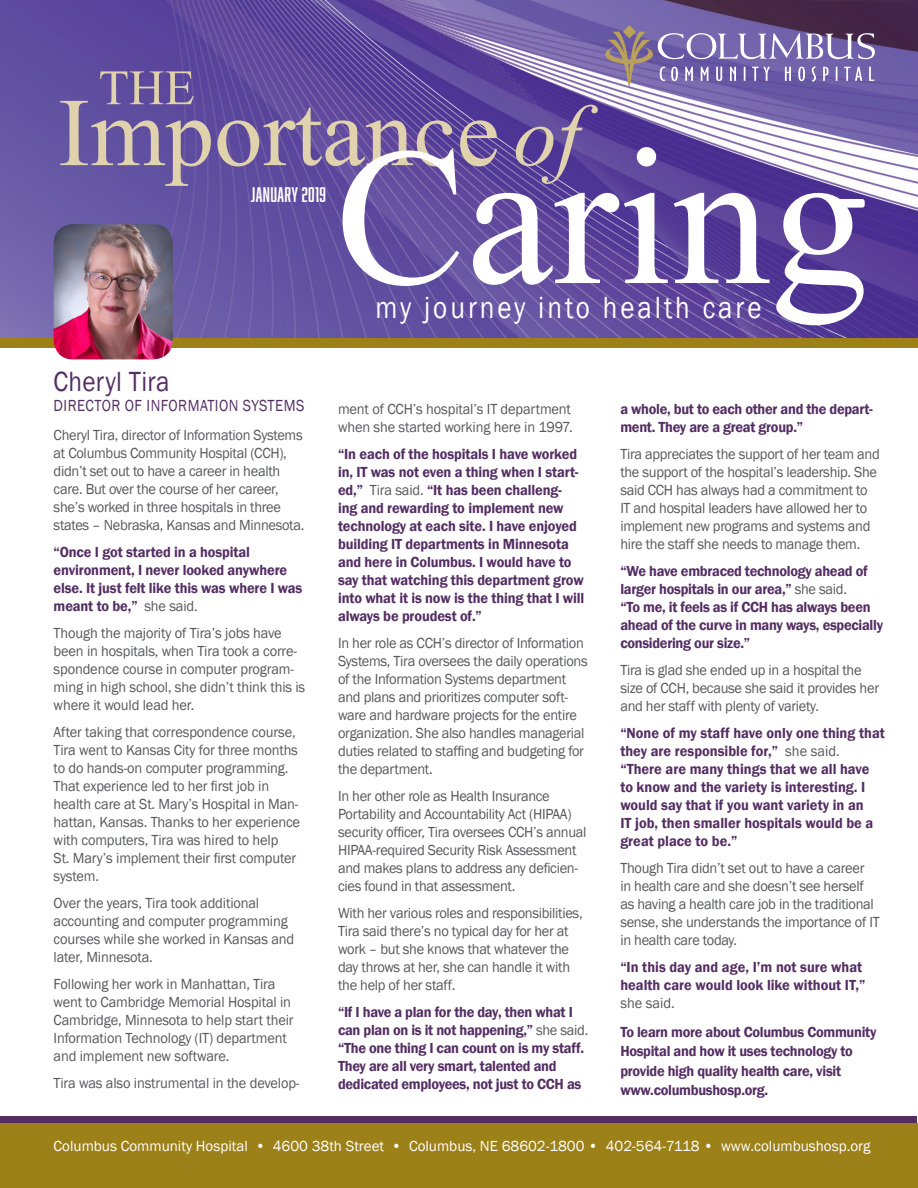
<style>
.page{position:relative;width:918px;height:1188px;background:#fff}
.page>*{position:absolute;margin:0;border:0;box-sizing:border-box;transform-origin:0 0}
.t1{font:31.5px "Franklin Gothic";letter-spacing:.11em;color:#fff;scale:.86 1}
.t2{font:28.5px "Franklin Gothic";letter-spacing:.01em;color:#542e63;scale:.89 1}
.t3{font:19.5px "Abolition Round";letter-spacing:.02em;color:#fff}
.t4{font:16.5px "Franklin Gothic";letter-spacing:.03em;color:#542e63;scale:.89 1}
.t5{font:15px/18px "Franklin Gothic";letter-spacing:-.02em;color:#57585a;scale:.96 1}
.t6{font:600 15px/18px "Franklin Gothic";letter-spacing:-.01em;color:#542e63;scale:.96 1}
.t7{font:15px "Franklin Gothic";color:#fff}
.s1{font-weight:400;color:#57585a}
</style>
<div class="page">
<svg style="left:1px;top:1117px;width:916px;height:7px;background:#5e3958"></svg>
<div style="left:0;top:338px;width:918px;height:10px;background:#9c8118"></div>
<img style="left:0;top:0;width:918px;height:338px">
<img style="left:656px;top:27px;width:218px;height:59px">
<img style="left:605px;top:26px;width:47px;height:59px">
<div style="left:0;top:1124px;width:918px;height:64px;background:#9c8118"></div>
<svg style="left:60px;top:101px;width:538px;height:85px;background:#7866a1"></svg>
<svg style="left:100px;top:71px;width:94px;height:33px;background:#8171a1"></svg>
<svg style="left:343px;top:147px;width:522px;height:178px"></svg>
<img style="left:54px;top:224px;width:119px;height:135px">
<p class="t2" style="left:54px;top:363px;width:132px">Cheryl Tira</p>
<p class="t3" style="left:251px;top:183px;width:77px">JANUARY 2019</p>
<p class="t1" style="left:376px;top:288px;width:450px">my journey into health care</p>
<p class="t4" style="left:54px;top:395px;width:283px">DIRECTOR OF INFORMATION SYSTEMS</p>
<p class="t5" style="left:338px;top:400px;width:246px">ment of CCH’s hospital’s IT department when she started working here in 1997.</p>
<p class="t6" style="left:338px;top:445px;width:258px">“In each of the hospitals I have worked in, IT was not even a thing when I start&shy;ed,” <span class="s1">Tira said.</span> “It has been challeng&shy;ing and rewarding to implement new technology at each site. I have enjoyed building IT departments in Minnesota and here in Columbus. I would have to say that watching this department grow into what it is now is the thing that I will always be proudest of.”</p>
<p class="t5" style="left:338px;top:634px;width:262px">In her role as CCH’s director of Information Systems, Tira oversees the daily operations of the Information Systems department and plans and prioritizes computer soft&shy;ware and hardware projects for the entire organization. She also handles managerial duties related to staffing and budgeting for the department.</p>
<p class="t5" style="left:338px;top:787px;width:260px">In her other role as Health Insurance Portability and Accountability Act (HIPAA) security officer, Tira oversees CCH’s annual HIPAA-required Security Risk Assessment and makes plans to address any deficien&shy;cies found in that assessment.</p>
<p class="t5" style="left:338px;top:904px;width:256px">With her various roles and responsibilities, Tira said there’s no typical day for her at work – but she knows that whatever the day throws at her, she can handle it with the help of her staff.</p>
<p class="t6" style="left:338px;top:1003px;width:262px">“If I have a plan for the day, then what I can plan on is it not happening,” <span class="s1">she said. </span>“The one thing I can count on is my staff.<br>They are all very smart, talented and dedicated employees, not just to CCH as</p>
<p class="t5" style="left:54px;top:426px;width:263px">Cheryl Tira, director of Information Systems at Columbus Community Hospital (CCH), didn’t set out to have a career in health care. But over the course of her career, she’s worked in three hospitals in three states – Nebraska, Kansas and Minnesota.</p>
<p class="t6" style="left:54px;top:543px;width:261px">“Once I got started in a hospital environment, I never looked anywhere else. It just felt like this was where I was meant to be,” <span class="s1">she said.</span></p>
<p class="t5" style="left:54px;top:624px;width:264px">Though the majority of Tira’s jobs have been in hospitals, when Tira took a corre&shy;spondence course in computer program&shy;ming in high school, she didn’t think this is where it would lead her.</p>
<p class="t5" style="left:54px;top:723px;width:258px">After taking that correspondence course, Tira went to Kansas City for three months to do hands-on computer programming.<br>That experience led to her first job in health care at St. Mary’s Hospital in Man&shy;hattan, Kansas. Thanks to her experience with computers, Tira was hired to help<br>St. Mary’s implement their first computer system.</p>
<p class="t5" style="left:54px;top:894px;width:252px">Over the years, Tira took additional accounting and computer programming courses while she worked in Kansas and later, Minnesota.</p>
<p class="t5" style="left:54px;top:975px;width:252px">Following her work in Manhattan, Tira went to Cambridge Memorial Hospital in Cambridge, Minnesota to help start their Information Technology (IT) department and implement new software.</p>
<p class="t5" style="left:54px;top:1074px;width:258px">Tira was also instrumental in the develop-</p>
<p class="t6" style="left:620px;top:400px;width:265px">a whole, but to each other and the depart&shy;ment. They are a great group.”</p>
<p class="t5" style="left:620px;top:445px;width:272px">Tira appreciates the support of her team and the support of the hospital’s leadership. She said CCH has always had a commitment to IT and hospital leaders have allowed her to implement new programs and systems and hire the staff she needs to manage them.</p>
<p class="t6" style="left:620px;top:562px;width:275px">“We have embraced technology ahead of larger hospitals in our area,” <span class="s1">she said.<br></span>“To me, it feels as if CCH has always been ahead of the curve in many ways, especially considering our size.”</p>
<p class="t5" style="left:620px;top:661px;width:271px">Tira is glad she ended up in a hospital the size of CCH, because she said it provides her and her staff with plenty of variety.</p>
<p class="t6" style="left:620px;top:724px;width:277px">“None of my staff have only one thing that they are responsible for,” <span class="s1">she said. </span>“There are many things that we all have to know and the variety is interesting. I would say that if you want variety in an<br>IT job, then smaller hospitals would be a great place to be.”</p>
<p class="t5" style="left:620px;top:859px;width:272px">Though Tira didn’t set out to have a career<br>in health care and she doesn’t see herself as having a health care job in the traditional sense, she understands the importance of IT in health care today.</p>
<p class="t6" style="left:620px;top:958px;width:257px">“In this day and age, I’m not sure what health care would look like without IT,” <span class="s1">she said.</span></p>
<p class="t6" style="left:620px;top:1022px;width:268px;line-height:19.5px">To learn more about Columbus Community Hospital and how it uses technology to provide high quality health care, visit www.columbushosp.org.</p>
<p class="t7" style="left:54px;top:1136px;width:818px">Columbus Community Hospital • 4600 38th Street • Columbus, NE 68602-1800 • 402-564-7118 • www.columbushosp.org</p>
</div>
